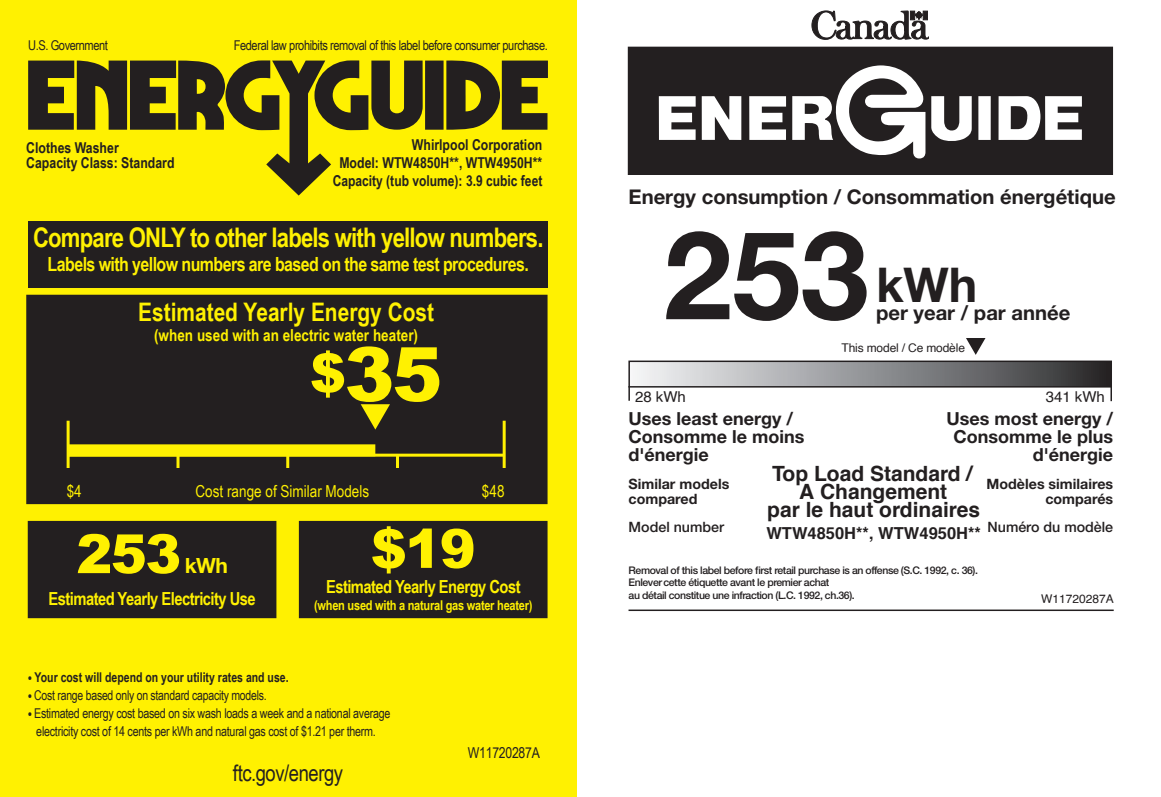
<style>
.page{position:relative;width:1161px;height:797px;background:#fff}
.page>*{position:absolute;margin:0;border:0;box-sizing:border-box;transform-origin:0 0}
.t1{font:700 123px "Helvetica Neue LT Std";color:#231f20}
.t2{font:900 75px "Arial";color:#fff101}
.t3{font:900 54px "Arial";color:#fff101}
.t4{font:700 48px "Helvetica Neue LT Std";color:#231f20}
.t5{font:700 27px "Arial Narrow";letter-spacing:-.03em;color:#fff101}
.t6{font:700 25.5px "Arial Narrow";color:#fff101}
.t7{font:22.5px "Arial Narrow";letter-spacing:-.02em;color:#231f20}
.t8{font:700 21px/18px "Helvetica";color:#231f20;text-align:center}
.t9{font:700 21px "Helvetica Neue LT Std";color:#fff101}
.t10{font:700 20.25px "Helvetica Neue LT Std";color:#231f20}
.t11{font:700 19.5px "Arial Narrow";letter-spacing:-.03em;color:#fff101}
.t12{font:700 18px/18px "Helvetica Neue LT Std";color:#231f20}
.t13{font:700 18px "Arial Narrow";letter-spacing:-.03em;color:#fff101}
.t14{font:700 16.5px "Arial Narrow";color:#fff101}
.t15{font:16.5px "Arial Narrow";color:#fff101}
.t16{font:700 16.5px "Helvetica";color:#231f20}
.t17{font:700 15px/18px "Arial Narrow";color:#231f20}
.t18{font:15px "Helvetica";color:#231f20}
.t19{font:15px "Arial Narrow";letter-spacing:-.02em;color:#231f20}
.t20{font:700 14.25px/14.2px "Helvetica Neue LT Std";color:#231f20}
.t21{font:500 14.25px "Helvetica Neue LT Std";color:#231f20}
.t22{font:13.5px/18px "Arial Narrow";letter-spacing:-.02em;color:#231f20;text-align:center}
.t23{font:700 13.5px "Arial Narrow";color:#231f20;scale:.95 1}
.t24{font:13.5px "Arial Narrow";letter-spacing:-.02em;color:#231f20;scale:.95 1}
.t25{font:700 13.5px "Arial Narrow";letter-spacing:-.02em;color:#fff101}
.t26{font:12px "Helvetica";letter-spacing:-.015em;color:#231f20}
.t27{font:500 10.5px/12.6px "Helvetica Neue LT Std";letter-spacing:-.04em;color:#231f20}
.s1{font-size:54px}
.s2{font-weight:700}
</style>
<div class="page">
<div style="left:0;top:0;width:576px;height:796px;background:#fff101"></div>
<div style="left:28px;top:221px;width:520px;height:66px;background:#231f20"></div>
<svg style="left:28px;top:60px;width:520px;height:135px"></svg>
<svg style="left:812px;top:11px;width:117px;height:28px"></svg>
<div style="left:628px;top:47px;width:484px;height:127px;background:#231f20"></div>
<div style="left:978px;top:96px;width:13px;height:44px;background:#fff"></div>
<svg style="left:702px;top:96px;width:39px;height:44px"></svg>
<svg style="left:659px;top:96px;width:37px;height:44px"></svg>
<svg style="left:749px;top:96px;width:37px;height:44px"></svg>
<svg style="left:998px;top:96px;width:84px;height:44px"></svg>
<svg style="left:792px;top:65px;width:180px;height:93px"></svg>
<hr style="left:628px;top:609px;width:486px;height:2px;background:#231f20">
<div style="left:27px;top:295px;width:520px;height:208px;background:#231f20"></div>
<div style="left:26px;top:295px;width:521px;height:209px;border:2px solid #231f20"></div>
<hr style="left:68px;top:453px;width:436px;height:3px;background:#fff101">
<hr style="left:67px;top:420px;width:3px;height:48px;background:#fff101">
<hr style="left:503px;top:420px;width:3px;height:48px;background:#fff101">
<hr style="left:176px;top:454px;width:3px;height:14px;background:#fff101">
<hr style="left:286px;top:454px;width:3px;height:14px;background:#fff101">
<hr style="left:396px;top:454px;width:3px;height:14px;background:#fff101">
<div style="left:29px;top:521px;width:247px;height:96px;background:#231f20"></div>
<div style="left:28px;top:521px;width:248px;height:97px;border:2px solid #231f20"></div>
<div style="left:300px;top:521px;width:247px;height:96px;background:#231f20"></div>
<div style="left:299px;top:521px;width:248px;height:97px;border:2px solid #231f20"></div>
<svg style="left:361px;top:404px;width:29px;height:25px"></svg>
<div style="left:68px;top:444px;width:307px;height:12px;background:#fff101"></div>
<svg style="left:966px;top:338px;width:19px;height:17px"></svg>
<svg style="left:1110px;top:387px;width:2px;height:14px"></svg>
<svg style="left:628px;top:387px;width:2px;height:13px"></svg>
<div style="left:629px;top:361px;width:482px;height:26px;background:linear-gradient(to right,#f6f7fa,#2c2c2e)"></div>
<div style="left:628px;top:360px;width:484px;height:27px;border:2px solid #231f20"></div>
<p class="t22" style="left:28px;top:35px;width:81px">U.S. Government</p>
<p class="t22" style="left:234px;top:36px;width:316px">Federal law prohibits removal of this label before consumer purchase.</p>
<p class="t17" style="left:26px;top:139px;width:150px;line-height:15px">Clothes Washer<br>Capacity Class: Standard</p>
<p class="t17" style="left:333px;top:135px;width:211px;text-align:right">Whirlpool Corporation<br>Model: WTW4850H**, WTW4950H**<br>Capacity (tub volume): 3.9 cubic feet</p>
<h3 class="t5" style="left:33px;top:217px;width:512px">Compare ONLY to other labels with yellow numbers.</h3>
<h3 class="t11" style="left:48px;top:249px;width:483px">Labels with yellow numbers are based on the same test procedures.</h3>
<h3 class="t6" style="left:138px;top:293px;width:298px">Estimated Yearly Energy Cost</h3>
<p class="t14" style="left:154px;top:322px;width:265px">(when used with an electric water heater)</p>
<h2 class="t2" style="left:310px;top:320px;width:134px"><span class="s1">$</span>35</h2>
<p class="t15" style="left:67px;top:479px;width:17px">$4</p>
<p class="t15" style="left:196px;top:479px;width:175px">Cost range of Similar Models</p>
<p class="t15" style="left:482px;top:479px;width:24px">$48</p>
<h3 class="t3" style="left:76px;top:514px;width:106px">253</h3>
<h3 class="t9" style="left:185px;top:552px;width:45px">kWh</h3>
<h3 class="t13" style="left:49px;top:584px;width:209px">Estimated Yearly Electricity Use</h3>
<h3 class="t3" style="left:371px;top:509px;width:106px">$19</h3>
<h3 class="t13" style="left:326px;top:573px;width:196px">Estimated Yearly Energy Cost</h3>
<p class="t25" style="left:314px;top:594px;width:220px">(when used with a natural gas water heater)</p>
<p class="t23" style="left:28px;top:667px;width:276px">• Your cost will depend on your utility rates and use.</p>
<p class="t24" style="left:28px;top:685px;width:253px"><span class="s2">•</span> Cost range based only on standard capacity models.</p>
<p class="t22" style="left:28px;top:703px;width:364px"><span class="s2">•</span> Estimated energy cost based on six wash loads a week and a national average electricity cost of 14 cents per kWh and natural gas cost of $1.21 per therm.</p>
<h3 class="t7" style="left:233px;top:756px;width:112px">ftc.gov/energy</h3>
<p class="t19" style="left:468px;top:741px;width:73px">W11720287A</p>
<h3 class="t10" style="left:628px;top:184px;width:489px">Energy consumption / Consommation énergétique</h3>
<h1 class="t1" style="left:663px;top:199px;width:207px">253</h1>
<h3 class="t4" style="left:876px;top:255px;width:103px">kWh</h3>
<h3 class="t10" style="left:876px;top:300px;width:196px">per year / par année</h3>
<p class="t26" style="left:841px;top:338px;width:125px">This model / Ce modèle</p>
<p class="t18" style="left:635px;top:385px;width:52px">28 kWh</p>
<p class="t18" style="left:1046px;top:384px;width:61px">341 kWh</p>
<h3 class="t12" style="left:628px;top:409px;width:177px">Uses least energy /<br>Consomme le moins d'énergie</h3>
<h3 class="t12" style="left:946px;top:409px;width:168px;text-align:right">Uses most energy /<br>Consomme le plus d'énergie</h3>
<h3 class="t8" style="left:767px;top:464px;width:214px">Top Load Standard /<br>A Changement<br>par le haut ordinaires</h3>
<p class="t16" style="left:766px;top:523px;width:216px">WTW4850H**, WTW4950H**</p>
<p class="t20" style="left:628px;top:476px;width:102px">Similar models compared</p>
<p class="t21" style="left:628px;top:518px;width:97px">Model number</p>
<p class="t20" style="left:986px;top:476px;width:128px;text-align:right">Modèles similaires comparés</p>
<p class="t21" style="left:987px;top:518px;width:127px">Numéro du modèle</p>
<p class="t27" style="left:628px;top:563px;width:351px">Removal of this label before first retail purchase is an offense (S.C. 1992, c. 36).<br>Enlever cette étiquette avant le premier achat<br>au détail constitue une infraction (L.C. 1992, ch.36).</p>
<p class="t26" style="left:1041px;top:589px;width:74px">W11720287A</p>
</div>
